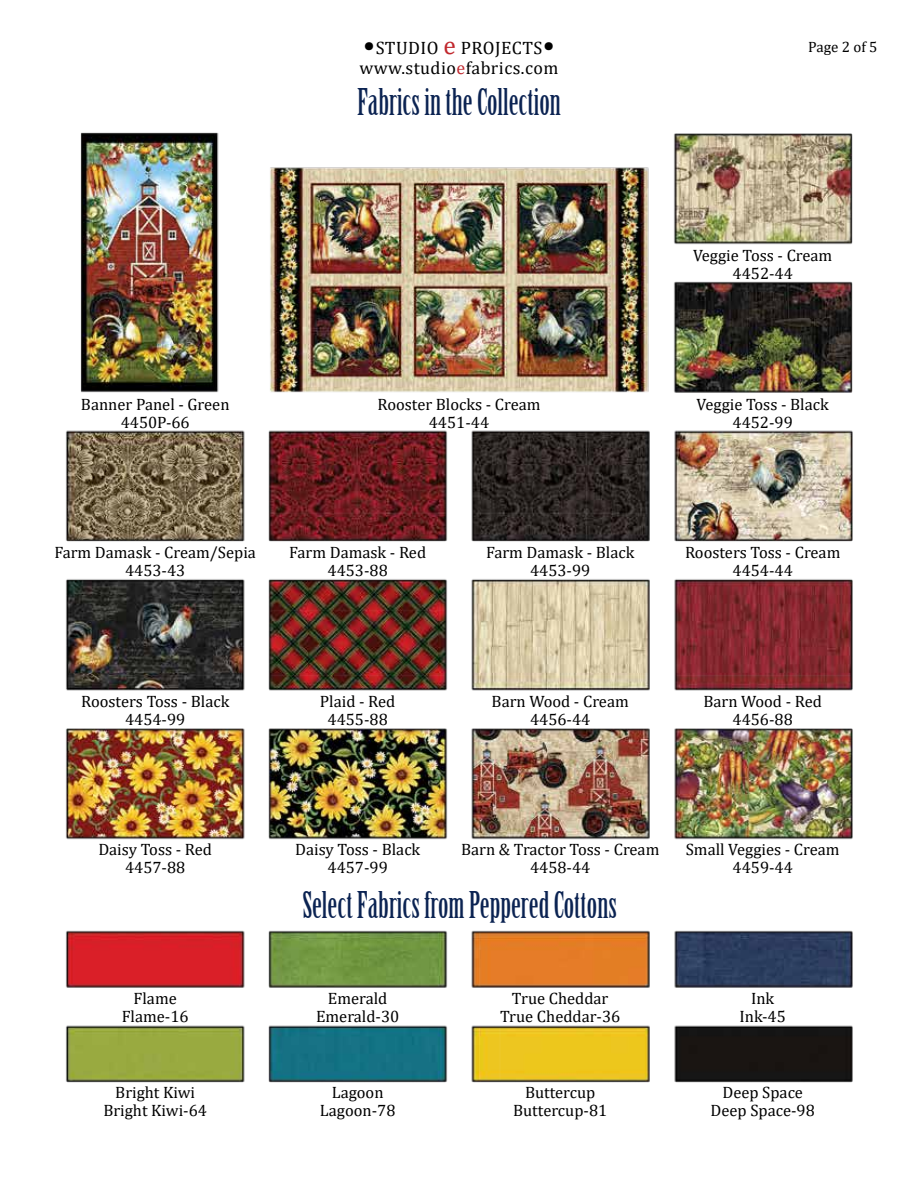
<style>
.page{position:relative;width:918px;height:1188px;background:#fff}
.page>*{position:absolute;margin:0;border:0;box-sizing:border-box;transform-origin:0 0}
.t1{font:36px "Birch Std";color:#0b2352}
.t2{font:18px "Cambria";letter-spacing:.025em;color:#000}
.t3{font:16.5px/18px "Cambria";color:#000;text-align:center}
.t4{font:15px "Cambria";color:#000}
.s1{font-size:27px}
.s2{font-size:25.5px;color:#c1272d}
.s3{color:#c0272e}
</style>
<div class="page">
<img style="left:66px;top:132px;width:787px;height:951px">
<p class="t2" style="left:363px;top:37px;width:193px"><span class="s1">•</span>STUDIO <span class="s2">e</span> PROJECTS<span class="s1">•</span></p>
<p class="t4" style="left:808px;top:38px;width:71px">Page 2 of 5</p>
<h1 class="t1" style="left:357px;top:81px;width:205px">Fabrics in the Collection</h1>
<p class="t2" style="left:360px;top:57px;width:200px">www.studio<span class="s3">e</span>fabrics.com</p>
<p class="t3" style="left:81px;top:395px;width:150px">Banner Panel - Green<br>4450P-66</p>
<p class="t3" style="left:377px;top:395px;width:165px">Rooster Blocks - Cream<br>4451-44</p>
<p class="t3" style="left:693px;top:247px;width:141px">Veggie Toss - Cream<br>4452-44</p>
<p class="t3" style="left:697px;top:395px;width:134px">Veggie Toss - Black<br>4452-99</p>
<p class="t3" style="left:54px;top:544px;width:203px">Farm Damask - Cream/Sepia<br>4453-43</p>
<p class="t3" style="left:289px;top:544px;width:138px">Farm Damask - Red<br>4453-88</p>
<p class="t3" style="left:486px;top:544px;width:150px">Farm Damask - Black<br>4453-99</p>
<p class="t3" style="left:685px;top:544px;width:157px">Roosters Toss - Cream<br>4454-44</p>
<p class="t3" style="left:81px;top:692px;width:150px">Roosters Toss - Black<br>4454-99</p>
<p class="t3" style="left:320px;top:692px;width:77px">Plaid - Red<br>4455-88</p>
<p class="t3" style="left:492px;top:692px;width:139px">Barn Wood - Cream<br>4456-44</p>
<p class="t3" style="left:703px;top:692px;width:120px">Barn Wood - Red<br>4456-88</p>
<p class="t3" style="left:98px;top:841px;width:115px">Daisy Toss - Red<br>4457-88</p>
<p class="t3" style="left:461px;top:841px;width:200px">Barn &amp; Tractor Toss - Cream<br>4458-44</p>
<p class="t3" style="left:686px;top:841px;width:155px">Small Veggies - Cream<br>4459-44</p>
<p class="t3" style="left:295px;top:841px;width:127px">Daisy Toss - Black<br>4457-99</p>
<p class="t3" style="left:122px;top:989px;width:68px">Flame<br>Flame-16</p>
<p class="t3" style="left:103px;top:1084px;width:105px">Bright Kiwi<br>Bright Kiwi-64</p>
<h1 class="t1" style="left:302px;top:885px;width:316px">Select Fabrics from Peppered Cottons</h1>
<p class="t3" style="left:316px;top:989px;width:85px">Emerald<br>Emerald-30</p>
<p class="t3" style="left:500px;top:989px;width:122px">True Cheddar<br>True Cheddar-36</p>
<p class="t3" style="left:740px;top:989px;width:48px">Ink<br>Ink-45</p>
<p class="t3" style="left:320px;top:1084px;width:77px">Lagoon<br>Lagoon-78</p>
<p class="t3" style="left:513px;top:1084px;width:96px">Buttercup<br>Buttercup-81</p>
<p class="t3" style="left:711px;top:1084px;width:106px">Deep Space<br>Deep Space-98</p>
</div>
